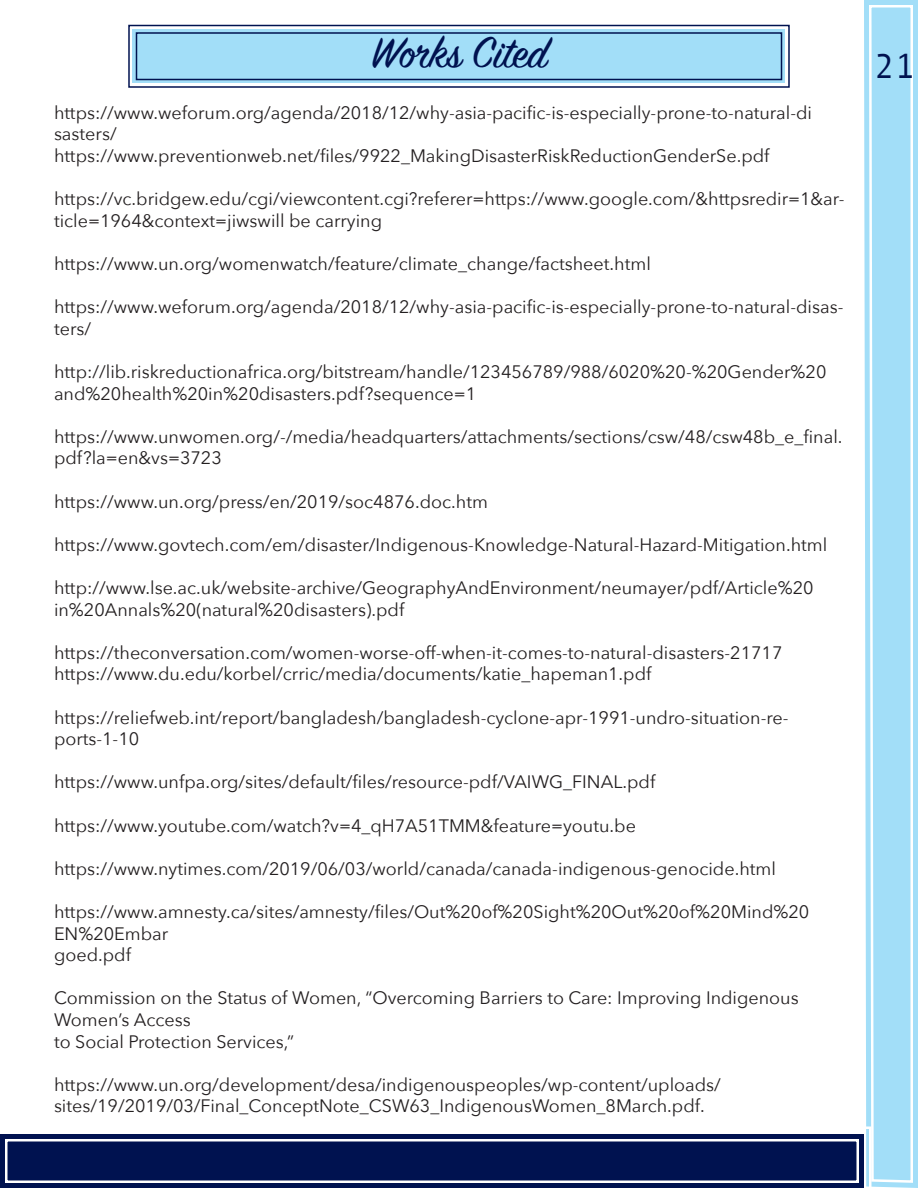
<style>
.page{position:relative;width:918px;height:1188px;background:#fff}
.page>*{position:absolute;margin:0;border:0;box-sizing:border-box;transform-origin:0 0}
.t1{font:48px "Sign Painter House Script";letter-spacing:-.01em;color:#001250}
.t2{font:34.5px "Andale Mono";color:#001250}
.t3{font:18px/21.6px "Avenir Next";color:#231f20}
</style>
<div class="page">
<svg style="left:864px;top:0;width:54px;height:1188px;background:#b2e3f9"></svg>
<svg style="left:868px;top:4px;width:46px;height:1180px;background:#ace1f8"></svg>
<svg style="left:0;top:1125px;width:873px;height:63px"></svg>
<div style="left:5px;top:1139px;width:854px;height:44px;border:3px solid #fff"></div>
<svg style="left:128px;top:24px;width:662px;height:64px;background:#a4d5ee"></svg>
<div style="left:136px;top:32px;width:646px;height:48px;border:2px solid #001250"></div>
<p class="t1" style="left:371px;top:24px;width:178px">Works Cited</p>
<p class="t3" style="left:54px;top:101px;width:760px">https://www.weforum.org/agenda/2018/12/why-asia-pacific-is-especially-prone-to-natural-di</p>
<p class="t3" style="left:54px;top:123px;width:64px">sasters/</p>
<p class="t3" style="left:54px;top:144px;width:717px">https://www.preventionweb.net/files/9922_MakingDisasterRiskReductionGenderSe.pdf</p>
<p class="t3" style="left:54px;top:187px;width:792px">https://vc.bridgew.edu/cgi/viewcontent.cgi?referer=https://www.google.com/&amp;httpsredir=1&amp;ar&shy;ticle=1964&amp;context=jiwswill be carrying</p>
<p class="t3" style="left:54px;top:252px;width:598px">https://www.un.org/womenwatch/feature/climate_change/factsheet.html</p>
<p class="t3" style="left:54px;top:295px;width:791px">https://www.weforum.org/agenda/2018/12/why-asia-pacific-is-especially-prone-to-natural-disas&shy;ters/</p>
<p class="t3" style="left:54px;top:360px;width:774px">http://lib.riskreductionafrica.org/bitstream/handle/123456789/988/6020%20-%20Gender%20 and%20health%20in%20disasters.pdf?sequence=1</p>
<p class="t3" style="left:54px;top:425px;width:790px">https://www.unwomen.org/-/media/headquarters/attachments/sections/csw/48/csw48b_e_final. pdf?la=en&amp;vs=3723</p>
<p class="t3" style="left:54px;top:490px;width:435px">https://www.un.org/press/en/2019/soc4876.doc.htm</p>
<p class="t3" style="left:54px;top:533px;width:775px">https://www.govtech.com/em/disaster/Indigenous-Knowledge-Natural-Hazard-Mitigation.html</p>
<p class="t3" style="left:54px;top:576px;width:761px">http://www.lse.ac.uk/website-archive/GeographyAndEnvironment/neumayer/pdf/Article%20 in%20Annals%20(natural%20disasters).pdf</p>
<p class="t3" style="left:54px;top:641px;width:730px">https://theconversation.com/women-worse-off-when-it-comes-to-natural-disasters-21717</p>
<p class="t3" style="left:54px;top:663px;width:599px">https://www.du.edu/korbel/crric/media/documents/katie_hapeman1.pdf</p>
<p class="t3" style="left:54px;top:706px;width:736px">https://reliefweb.int/report/bangladesh/bangladesh-cyclone-apr-1991-undro-situation-re&shy;ports-1-10</p>
<p class="t3" style="left:54px;top:771px;width:603px">https://www.unfpa.org/sites/default/files/resource-pdf/VAIWG_FINAL.pdf</p>
<p class="t3" style="left:54px;top:814px;width:583px">https://www.youtube.com/watch?v=4_qH7A51TMM&amp;feature=youtu.be</p>
<p class="t3" style="left:54px;top:857px;width:723px">https://www.nytimes.com/2019/06/03/world/canada/canada-indigenous-genocide.html</p>
<p class="t3" style="left:54px;top:900px;width:757px">https://www.amnesty.ca/sites/amnesty/files/Out%20of%20Sight%20Out%20of%20Mind%20<br>EN%20Embar</p>
<p class="t3" style="left:54px;top:943px;width:79px">goed.pdf</p>
<p class="t3" style="left:54px;top:987px;width:746px">Commission on the Status of Women, “Overcoming Barriers to Care: Improving Indigenous<br>Women’s Access</p>
<p class="t3" style="left:54px;top:1030px;width:242px">to Social Protection Services,”</p>
<p class="t3" style="left:54px;top:1073px;width:668px">https://www.un.org/development/desa/indigenouspeoples/wp-content/uploads/ sites/19/2019/03/Final_ConceptNote_CSW63_IndigenousWomen_8March.pdf.</p>
<h2 class="t2" style="left:874px;top:44px;width:43px">21</h2>
</div>
